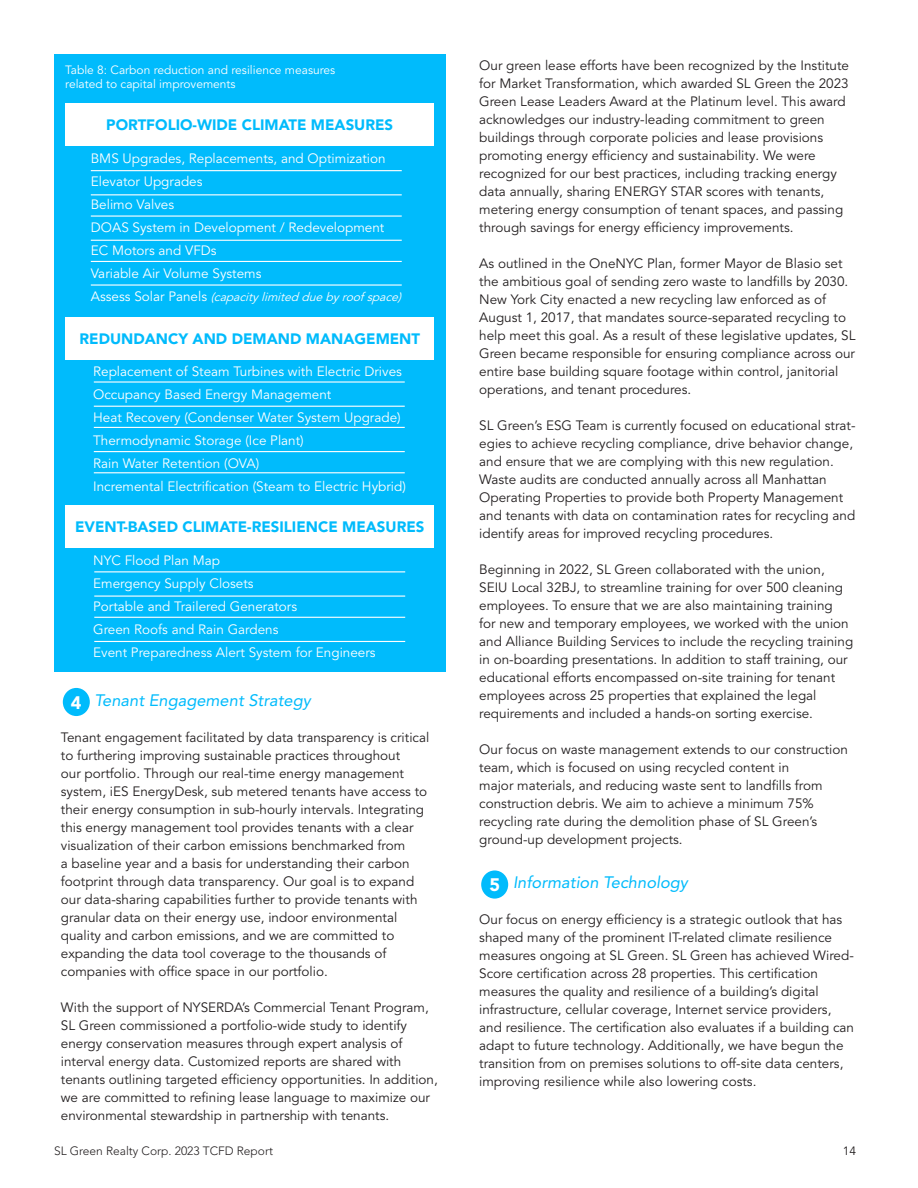
<style>
.page{position:relative;width:918px;height:1188px;background:#fff}
.page>*{position:absolute;margin:0;border:0;box-sizing:border-box;transform-origin:0 0}
.t1{font:900 18px "Avenir LT Pro";color:#fff}
.t2{font:italic 16.5px "Avenir LT Pro";color:#00bbfc}
.t3{font:900 15px "Avenir LT Pro";color:#00bbfc}
.t4{font:13.5px/18px "Avenir LT Pro";color:#231f20}
.t5{font:13.5px "Avenir LT Pro";color:#fff}
.t6{font:12px/14.4px "Avenir LT Pro";color:#fff}
.t7{font:italic 12px "Avenir LT Pro";color:#fff}
.t8{font:300 12px "Avenir LT Pro";color:#231f20}
.t9{font:12px "Avenir LT Pro";color:#231f20}
.s1{font-style:normal;font-size:13.5px}
</style>
<div class="page">
<div style="left:54px;top:54px;width:392px;height:618px;background:#00bbfc"></div>
<div style="left:66px;top:103px;width:368px;height:43px;background:#fff"></div>
<div style="left:66px;top:317px;width:368px;height:42px;background:#fff"></div>
<div style="left:66px;top:505px;width:368px;height:42px;background:#fff"></div>
<hr style="left:91px;top:170px;width:311px;height:1px;background:#fff">
<hr style="left:91px;top:194px;width:311px;height:1px;background:#fff">
<hr style="left:91px;top:215px;width:311px;height:2px;background:#fff">
<hr style="left:91px;top:240px;width:311px;height:1px;background:#fff">
<hr style="left:91px;top:261px;width:311px;height:1px;background:#fff">
<hr style="left:91px;top:284px;width:311px;height:2px;background:#fff">
<hr style="left:94px;top:381px;width:311px;height:2px;background:#fff">
<hr style="left:94px;top:406px;width:311px;height:1px;background:#fff">
<hr style="left:94px;top:427px;width:311px;height:1px;background:#fff">
<hr style="left:94px;top:451px;width:311px;height:1px;background:#fff">
<hr style="left:94px;top:472px;width:311px;height:1px;background:#fff">
<hr style="left:94px;top:571px;width:311px;height:1px;background:#fff">
<hr style="left:94px;top:596px;width:311px;height:1px;background:#fff">
<hr style="left:94px;top:617px;width:311px;height:1px;background:#fff">
<hr style="left:94px;top:641px;width:311px;height:1px;background:#fff">
<div style="left:63px;top:688px;width:27px;height:28px;background:#00bbfc;border-radius:50%"></div>
<div style="left:481px;top:870px;width:27px;height:29px;background:#00bbfc;border-radius:50%"></div>
<p class="t6" style="left:65px;top:63px;width:272px">Table 8: Carbon reduction and resilience measures related to capital improvements</p>
<p class="t3" style="left:106px;top:116px;width:288px">PORTFOLIO-WIDE CLIMATE MEASURES</p>
<p class="t5" style="left:91px;top:151px;width:296px">BMS Upgrades, Replacements, and Optimization</p>
<p class="t5" style="left:91px;top:174px;width:113px">Elevator Upgrades</p>
<p class="t5" style="left:91px;top:197px;width:85px">Belimo Valves</p>
<p class="t5" style="left:91px;top:220px;width:295px">DOAS System in Development / Redevelopment</p>
<p class="t5" style="left:91px;top:243px;width:127px">EC Motors and VFDs</p>
<p class="t5" style="left:91px;top:266px;width:172px">Variable Air Volume Systems</p>
<p class="t7" style="left:91px;top:290px;width:316px"><span class="s1">A s s e s s S o l a r P a n e l s</span> (capacitylimitedduebyroofspace)</p>
<p class="t3" style="left:80px;top:330px;width:342px">REDUNDANCY AND DEMAND MANAGEMENT</p>
<p class="t5" style="left:93px;top:363px;width:310px">Replacement of Steam Turbines with Electric Drives</p>
<p class="t5" style="left:93px;top:386px;width:240px">Occupancy Based Energy Management</p>
<p class="t5" style="left:93px;top:409px;width:309px">Heat Recovery (Condenser Water System Upgrade)</p>
<p class="t5" style="left:93px;top:432px;width:212px">Thermodynamic Storage (Ice Plant)</p>
<p class="t5" style="left:93px;top:455px;width:168px">Rain Water Retention (OVA)</p>
<p class="t5" style="left:93px;top:478px;width:314px">Incremental Electrification (Steam to Electric Hybrid)</p>
<p class="t3" style="left:75px;top:518px;width:351px">EVENT-BASED CLIMATE-RESILIENCE MEASURES</p>
<p class="t5" style="left:93px;top:552px;width:128px">NYC Flood Plan Map</p>
<p class="t5" style="left:93px;top:575px;width:162px">Emergency Supply Closets</p>
<p class="t5" style="left:93px;top:598px;width:205px">Portable and Trailered Generators</p>
<p class="t5" style="left:93px;top:621px;width:187px">Green Roofs and Rain Gardens</p>
<p class="t5" style="left:93px;top:644px;width:284px">Event Preparedness Alert System for Engineers</p>
<p class="t2" style="left:95px;top:690px;width:218px">Tenant Engagement Strategy</p>
<p class="t4" style="left:61px;top:728px;width:370px">Tenant engagement facilitated by data transparency is critical to furthering improving sustainable practices throughout<br>our portfolio. Through our real-time energy management system, iES EnergyDesk, sub metered tenants have access to their energy consumption in sub-hourly intervals. Integrating this energy management tool provides tenants with a clear visualization of their carbon emissions benchmarked from<br>a baseline year and a basis for understanding their carbon footprint through data transparency. Our goal is to expand our data-sharing capabilities further to provide tenants with granular data on their energy use, indoor environmental quality and carbon emissions, and we are committed to expanding the data tool coverage to the thousands of companies with office space in our portfolio.</p>
<p class="t4" style="left:61px;top:998px;width:379px">With the support of NYSERDA’s Commercial Tenant Program, SL Green commissioned a portfolio-wide study to identify energy conservation measures through expert analysis of interval energy data. Customized reports are shared with tenants outlining targeted efficiency opportunities. In addition, we are committed to refining lease language to maximize our environmental stewardship in partnership with tenants.</p>
<p class="t1" style="left:71px;top:692px;width:12px">4</p>
<p class="t4" style="left:479px;top:57px;width:371px">Our green lease efforts have been recognized by the Institute for Market Transformation, which awarded SL Green the 2023<br>Green Lease Leaders Award at the Platinum level. This award acknowledges our industry-leading commitment to green buildings through corporate policies and lease provisions promoting energy efficiency and sustainability. We were recognized for our best practices, including tracking energy data annually, sharing ENERGY STAR scores with tenants, metering energy consumption of tenant spaces, and passing through savings for energy efficiency improvements.</p>
<p class="t4" style="left:479px;top:255px;width:378px">As outlined in the OneNYC Plan, former Mayor de Blasio set the ambitious goal of sending zero waste to landfills by 2030.<br>New York City enacted a new recycling law enforced as of August 1, 2017, that mandates source-separated recycling to help meet this goal. As a result of these legislative updates, SL Green became responsible for ensuring compliance across our entire base building square footage within control, janitorial operations, and tenant procedures.</p>
<p class="t4" style="left:479px;top:417px;width:378px">SL Green’s ESG Team is currently focused on educational strat&shy;egies to achieve recycling compliance, drive behavior change, and ensure that we are complying with this new regulation.<br>Waste audits are conducted annually across all Manhattan Operating Properties to provide both Property Management and tenants with data on contamination rates for recycling and identify areas for improved recycling procedures.</p>
<p class="t4" style="left:479px;top:561px;width:376px">Beginning in 2022, SL Green collaborated with the union, SEIU Local 32BJ, to streamline training for over 500 cleaning employees. To ensure that we are also maintaining training<br>for new and temporary employees, we worked with the union and Alliance Building Services to include the recycling training in on-boarding presentations. In addition to staff training, our educational efforts encompassed on-site training for tenant employees across 25 properties that explained the legal requirements and included a hands-on sorting exercise.</p>
<p class="t4" style="left:479px;top:741px;width:370px">Our focus on waste management extends to our construction team, which is focused on using recycled content in<br>major materials, and reducing waste sent to landfills from construction debris. We aim to achieve a minimum 75% recycling rate during the demolition phase of SL Green’s ground-up development projects.</p>
<p class="t2" style="left:513px;top:872px;width:176px">Information Technology</p>
<p class="t4" style="left:479px;top:911px;width:376px">Our focus on energy efficiency is a strategic outlook that has shaped many of the prominent IT-related climate resilience measures ongoing at SL Green. SL Green has achieved Wired-Score certification across 28 properties. This certification measures the quality and resilience of a building’s digital infrastructure, cellular coverage, Internet service providers, and resilience. The certification also evaluates if a building can adapt to future technology. Additionally, we have begun the transition from on premises solutions to off-site data centers, improving resilience while also lowering costs.</p>
<p class="t1" style="left:489px;top:874px;width:12px">5</p>
<p class="t8" style="left:54px;top:1144px;width:221px">SL Green Realty Corp. 2023 TCFD Report</p>
<p class="t9" style="left:843px;top:1144px;width:15px">14</p>
</div>
